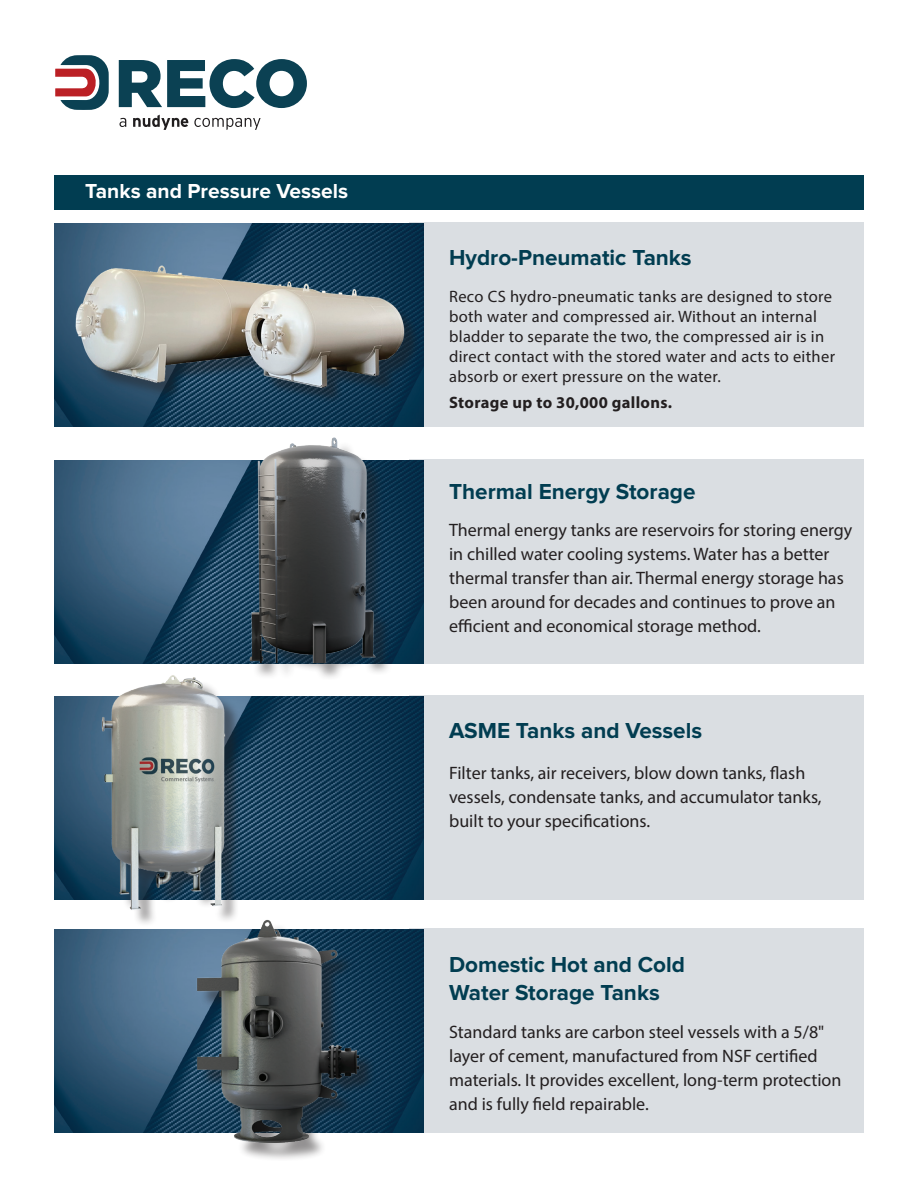
<style>
.page{position:relative;width:918px;height:1188px;background:#fff}
.page>*{position:absolute;margin:0;border:0;box-sizing:border-box;transform-origin:0 0}
.t1{font:700 22.5px/28.5px "Proxima Nova";color:#013d51}
.t2{font:700 21px "Proxima Nova";color:#fff}
.t3{font:18px/24px "Myriad Pro";color:#231f20}
.t4{font:16.5px/19.8px "Myriad Pro";letter-spacing:.02em;color:#231f20}
.t5{font:700 16.5px "Myriad Pro";letter-spacing:.02em;color:#231f20}
</style>
<div class="page">
<div style="left:409px;top:459px;width:455px;height:204px;background:#dadee2"></div>
<div style="left:409px;top:695px;width:455px;height:204px;background:#dadee2"></div>
<div style="left:409px;top:929px;width:455px;height:204px;background:#dadee2"></div>
<img style="left:54px;top:460px;width:369px;height:203px">
<img style="left:54px;top:696px;width:369px;height:203px">
<img style="left:54px;top:930px;width:369px;height:203px">
<div style="left:409px;top:222px;width:455px;height:205px;background:#dadee2"></div>
<svg style="left:55px;top:55px;width:54px;height:55px"></svg>
<svg style="left:119px;top:59px;width:188px;height:49px"></svg>
<svg style="left:120px;top:118px;width:6px;height:9px"></svg>
<svg style="left:133px;top:115px;width:55px;height:15px"></svg>
<svg style="left:194px;top:118px;width:67px;height:12px"></svg>
<div style="left:252px;top:441px;width:140px;height:240px;background:#231f20;opacity:.42"></div>
<img style="left:238px;top:437px;width:147px;height:225px">
<img style="left:54px;top:224px;width:369px;height:203px">
<img style="left:54px;top:257px;width:370px;height:160px">
<div style="left:54px;top:175px;width:810px;height:34px;background:#013d51"></div>
<div style="left:105px;top:678px;width:137px;height:249px;background:#231f20;opacity:.49"></div>
<img style="left:96px;top:675px;width:143px;height:237px">
<div style="left:200px;top:923px;width:177px;height:238px;background:#231f20;opacity:.49"></div>
<img style="left:192px;top:917px;width:174px;height:227px">
<p class="t2" style="left:85px;top:181px;width:264px">Tanks and Pressure Vessels</p>
<p class="t1" style="left:449px;top:244px;width:244px">Hydro-Pneumatic Tanks</p>
<p class="t4" style="left:449px;top:287px;width:388px">Reco CS hydro-pneumatic tanks are designed to store both water and compressed air. Without an internal bladder to separate the two, the compressed air is in direct contact with the stored water and acts to either absorb or exert pressure on the water.</p>
<p class="t5" style="left:449px;top:392px;width:225px">Storage up to 30,000 gallons.</p>
<p class="t1" style="left:449px;top:478px;width:248px">Thermal Energy Storage</p>
<p class="t3" style="left:449px;top:518px;width:405px">Thermal energy tanks are reservoirs for storing energy in chilled water cooling systems. Water has a better thermal transfer than air. Thermal energy storage has been around for decades and continues to prove an efficient and economical storage method.</p>
<p class="t1" style="left:449px;top:718px;width:255px">ASME Tanks and Vessels</p>
<p class="t3" style="left:449px;top:760px;width:374px">Filter tanks, air receivers, blow down tanks, flash vessels, condensate tanks, and accumulator tanks, built to your specifications.</p>
<p class="t1" style="left:449px;top:951px;width:238px">Domestic Hot and Cold<br>Water Storage Tanks</p>
<p class="t3" style="left:449px;top:1020px;width:394px">Standard tanks are carbon steel vessels with a 5/8" layer of cement, manufactured from NSF certified materials. It provides excellent, long‐term protection and is fully field repairable.</p>
</div>
